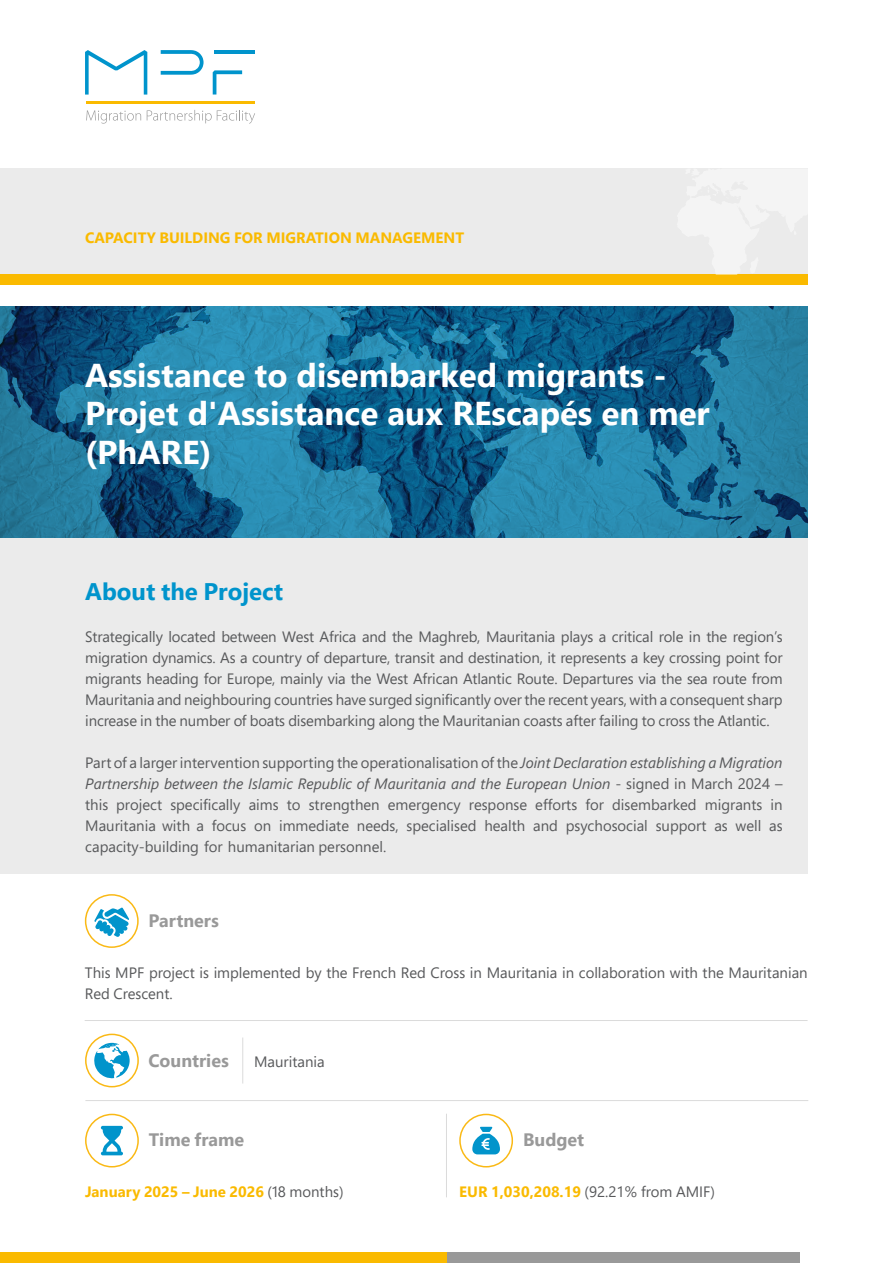
<style>
.page{position:relative;width:893px;height:1263px;background:#fff}
.page>*{position:absolute;margin:0;border:0;box-sizing:border-box;transform-origin:0 0}
.t1{font:700 33px/38.1px "Segoe UI";color:#fff}
.t2{font:700 24px "Segoe Pro";color:#0094cc}
.t3{font:700 18px "Segoe Pro";color:#999}
.t4{font:15px/21px "Segoe Pro";color:#58595b;text-align:justify}
.t5{font:700 15px "Segoe Pro";color:#faba00}
.t6{font:700 15px "Segoe UI";color:#faba00}
.s1{font-style:italic}
.s2{font-family:"Segoe UI"}
.s3{font-weight:400;color:#58595b}
.s4{font-family:"Segoe Pro"}
.s5{font-family:"Segoe Pro";font-weight:400;color:#58595b}
</style>
<div class="page">
<div style="left:0;top:1252px;width:447px;height:11px;background:#faba00"></div>
<div style="left:447px;top:1252px;width:352px;height:11px;background:#999"></div>
<svg style="left:85px;top:50px;width:62px;height:45px"></svg>
<svg style="left:161px;top:50px;width:43px;height:25px"></svg>
<hr style="left:215px;top:50px;width:40px;height:4px;background:#0094cc">
<svg style="left:213px;top:70px;width:29px;height:25px"></svg>
<hr style="left:86px;top:101px;width:169px;height:3px;background:#faba00">
<svg style="left:86px;top:110px;width:55px;height:14px"></svg>
<svg style="left:147px;top:110px;width:108px;height:14px"></svg>
<div style="left:0;top:168px;width:808px;height:106px;background:#ebebeb"></div>
<div style="left:0;top:537px;width:808px;height:336px;background:#ebebeb"></div>
<div style="left:0;top:274px;width:808px;height:11px;background:#faba00"></div>
<div style="left:85px;top:894px;width:54px;height:54px;border:2px solid #fab915;border-radius:50%"></div>
<svg style="left:94px;top:907px;width:35px;height:30px"></svg>
<svg style="left:0;top:306px;width:808px;height:231px;background:#1a6e96"></svg>
<hr style="left:85px;top:1020px;width:722px;height:1px;background:#dbdbdb">
<hr style="left:85px;top:1100px;width:723px;height:1px;background:#dbdbdb">
<hr style="left:446px;top:1114px;width:1px;height:83px;background:#dbdbdb">
<hr style="left:242px;top:1037px;width:1px;height:46px;background:#dbdbdb">
<div style="left:85px;top:1114px;width:54px;height:53px;border:2px solid #fab915;border-radius:50%"></div>
<svg style="left:101px;top:1126px;width:22px;height:29px"></svg>
<div style="left:459px;top:1114px;width:54px;height:53px;border:2px solid #fab915;border-radius:50%"></div>
<svg style="left:472px;top:1127px;width:28px;height:27px"></svg>
<div style="left:85px;top:1034px;width:54px;height:53px;border:2px solid #fab915;border-radius:50%"></div>
<svg style="left:94px;top:1043px;width:36px;height:35px"></svg>
<p class="t5" style="left:85px;top:227px;width:381px">CAPACITY BUILDING FOR MIGRATION MANAGEMENT</p>
<h1 class="t1" style="left:85px;top:354px;width:626px">Assistance to disembarked migrants -<br>Projet d'Assistance aux REscapés en mer (PhARE)</h1>
<h2 class="t2" style="left:85px;top:574px;width:199px">About the Project</h2>
<p class="t4" style="left:85px;top:626px;width:699px">Strategically located between West Africa and the Maghreb, Mauritania plays a critical role in the region’s migration dynamics. As a country of departure, transit and destination, it represents a key crossing point for migrants heading for Europe, mainly via the West African Atlantic Route. Departures via the sea route from Mauritania and neighbouring countries have surged significantly over the recent years, with a consequent sharp increase in the number of boats disembarking along the Mauritanian coasts after failing to cross the Atlantic.</p>
<p class="t4" style="left:85px;top:752px;width:699px">Part of a larger intervention supporting the operationalisation of the <span class="s1">Joint Declaration establishing a Migration Partnership between the Islamic Republic of Mauritania and the European Union</span> - signed in March 2024 – this project specifically aims <span class="s2">to</span> strengthen emergency response efforts for disembarked migrants in Mauritania with a focus on immediate needs, specialised health and psychosocial support as well as capacity-building for humanitarian personnel.</p>
<p class="t3" style="left:149px;top:908px;width:72px">Partners</p>
<p class="t4" style="left:85px;top:962px;width:724px">This MPF project is implemented by the French Red Cross in Mauritania in collaboration with the Mauritanian<br>Red Crescent.</p>
<p class="t3" style="left:148px;top:1048px;width:82px">Countries</p>
<p class="t4" style="left:254px;top:1051px;width:72px">Mauritania</p>
<p class="t3" style="left:149px;top:1127px;width:97px">Time frame</p>
<p class="t5" style="left:85px;top:1181px;width:260px">January 2025 – June 2026 <span class="s3">(18 months)</span></p>
<p class="t3" style="left:523px;top:1127px;width:63px">Budget</p>
<p class="t6" style="left:459px;top:1178px;width:257px"><span class="s4">EUR</span> 1,030,208.19 <span class="s5">(</span><span class="s3">92.21%</span> <span class="s5">from AMIF)</span></p>
</div>
